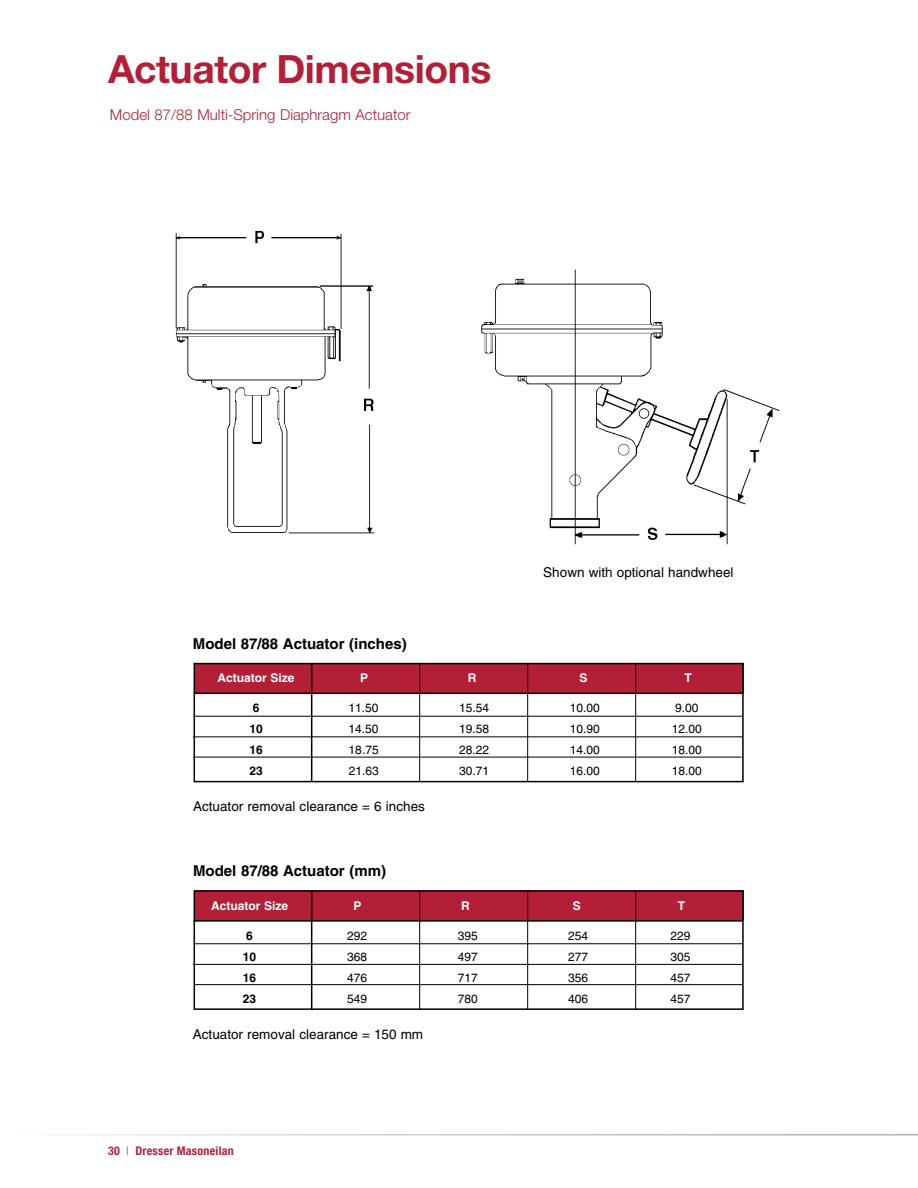
<style>
.page{position:relative;width:918px;height:1188px;background:#fff}
.page>*{position:absolute;margin:0;border:0;box-sizing:border-box;transform-origin:0 0}
.t1{font:700 39px "Helvetica Neue LT Std";letter-spacing:-.01em;color:#b21f36}
.t2{font:700 15px "Helvetica";color:#000}
.t3{font:300 15px "Helvetica Neue";color:#b21f36}
.t4{font:13.5px "Helvetica";color:#000}
.t5{font:12px "Helvetica";color:#000}
.t6{font:700 12px "Helvetica";color:#fff}
.t7{font:700 condensed 12px "Helvetica Neue LT Std";letter-spacing:.02em;color:#b21f36}
.t8{font:700 12px "Helvetica";color:#000}
.s1{font-weight:300}
</style>
<div class="page">
<img style="left:175px;top:230px;width:605px;height:315px">
<div style="left:195px;top:663px;width:549px;height:31px;background:#b21f36"></div>
<hr style="left:419px;top:663px;width:1px;height:119px;background:#000">
<hr style="left:527px;top:663px;width:1px;height:119px;background:#000">
<hr style="left:635px;top:663px;width:1px;height:119px;background:#000">
<hr style="left:194px;top:693px;width:548px;height:1px;background:#000">
<hr style="left:194px;top:716px;width:548px;height:1px;background:#000">
<hr style="left:311px;top:663px;width:1px;height:119px;background:#000">
<hr style="left:193px;top:737px;width:549px;height:1px;background:#000">
<hr style="left:193px;top:757px;width:549px;height:1px;background:#000">
<div style="left:195px;top:890px;width:549px;height:31px;background:#b21f36"></div>
<div style="left:194px;top:890px;width:550px;height:120px;border:2px solid #000"></div>
<hr style="left:419px;top:891px;width:1px;height:118px;background:#000">
<hr style="left:527px;top:891px;width:1px;height:118px;background:#000">
<hr style="left:635px;top:891px;width:1px;height:118px;background:#000">
<hr style="left:194px;top:920px;width:548px;height:2px;background:#000">
<hr style="left:194px;top:944px;width:548px;height:1px;background:#000">
<hr style="left:311px;top:891px;width:1px;height:118px;background:#000">
<hr style="left:193px;top:964px;width:549px;height:1px;background:#000">
<hr style="left:194px;top:984px;width:548px;height:1px;background:#000">
<div style="left:194px;top:663px;width:550px;height:119px;border:2px solid #000"></div>
<h1 class="t1" style="left:108px;top:45px;width:385px">Actuator Dimensions</h1>
<p class="t3" style="left:110px;top:105px;width:302px">Model 87/88 Multi-Spring Diaphragm Actuator</p>
<p class="t2" style="left:193px;top:634px;width:215px">Model 87/88 Actuator (inches)</p>
<p class="t4" style="left:543px;top:564px;width:192px">Shown with optional handwheel</p>
<p class="t6" style="left:218px;top:671px;width:79px">Actuator Size</p>
<p class="t6" style="left:360px;top:671px;width:10px">P</p>
<p class="t6" style="left:468px;top:671px;width:10px">R</p>
<p class="t6" style="left:579px;top:671px;width:10px">S</p>
<p class="t6" style="left:684px;top:671px;width:9px">T</p>
<p class="t8" style="left:253px;top:701px;width:8px">6</p>
<p class="t5" style="left:349px;top:701px;width:32px">11.50</p>
<p class="t5" style="left:459px;top:701px;width:32px">15.54</p>
<p class="t5" style="left:570px;top:701px;width:32px">10.00</p>
<p class="t5" style="left:675px;top:701px;width:25px">9.00</p>
<p class="t8" style="left:249px;top:722px;width:15px">10</p>
<p class="t5" style="left:349px;top:722px;width:32px">14.50</p>
<p class="t5" style="left:459px;top:722px;width:32px">19.58</p>
<p class="t5" style="left:570px;top:722px;width:32px">10.90</p>
<p class="t5" style="left:672px;top:722px;width:32px">12.00</p>
<p class="t8" style="left:249px;top:743px;width:15px">16</p>
<p class="t5" style="left:349px;top:743px;width:32px">18.75</p>
<p class="t5" style="left:459px;top:743px;width:32px">28.22</p>
<p class="t5" style="left:570px;top:743px;width:32px">14.00</p>
<p class="t5" style="left:672px;top:743px;width:32px">18.00</p>
<p class="t8" style="left:249px;top:764px;width:15px">23</p>
<p class="t5" style="left:349px;top:764px;width:32px">21.63</p>
<p class="t5" style="left:459px;top:764px;width:32px">30.71</p>
<p class="t5" style="left:570px;top:764px;width:32px">16.00</p>
<p class="t5" style="left:672px;top:764px;width:32px">18.00</p>
<p class="t4" style="left:193px;top:799px;width:233px">Actuator removal clearance = 6 inches</p>
<p class="t2" style="left:193px;top:862px;width:194px">Model 87/88 Actuator (mm)</p>
<p class="t6" style="left:211px;top:898px;width:79px">Actuator Size</p>
<p class="t6" style="left:354px;top:898px;width:10px">P</p>
<p class="t6" style="left:461px;top:898px;width:10px">R</p>
<p class="t6" style="left:573px;top:898px;width:10px">S</p>
<p class="t6" style="left:678px;top:898px;width:9px">T</p>
<p class="t8" style="left:246px;top:928px;width:8px">6</p>
<p class="t5" style="left:347px;top:929px;width:22px">292</p>
<p class="t5" style="left:458px;top:929px;width:22px">395</p>
<p class="t5" style="left:568px;top:929px;width:22px">254</p>
<p class="t5" style="left:670px;top:929px;width:22px">229</p>
<p class="t8" style="left:243px;top:949px;width:15px">10</p>
<p class="t5" style="left:347px;top:950px;width:22px">368</p>
<p class="t5" style="left:458px;top:950px;width:22px">497</p>
<p class="t5" style="left:568px;top:950px;width:22px">277</p>
<p class="t5" style="left:670px;top:950px;width:22px">305</p>
<p class="t8" style="left:243px;top:970px;width:15px">16</p>
<p class="t5" style="left:347px;top:971px;width:22px">476</p>
<p class="t5" style="left:458px;top:971px;width:22px">717</p>
<p class="t5" style="left:568px;top:971px;width:22px">356</p>
<p class="t5" style="left:670px;top:971px;width:22px">457</p>
<p class="t8" style="left:243px;top:991px;width:15px">23</p>
<p class="t5" style="left:347px;top:992px;width:22px">549</p>
<p class="t5" style="left:458px;top:992px;width:22px">780</p>
<p class="t5" style="left:568px;top:992px;width:22px">406</p>
<p class="t5" style="left:670px;top:992px;width:22px">457</p>
<p class="t4" style="left:193px;top:1026px;width:232px">Actuator removal clearance = 150 mm</p>
<p class="t7" style="left:108px;top:1143px;width:127px">30 <span class="s1">|</span> Dresser Masoneilan</p>
</div>
